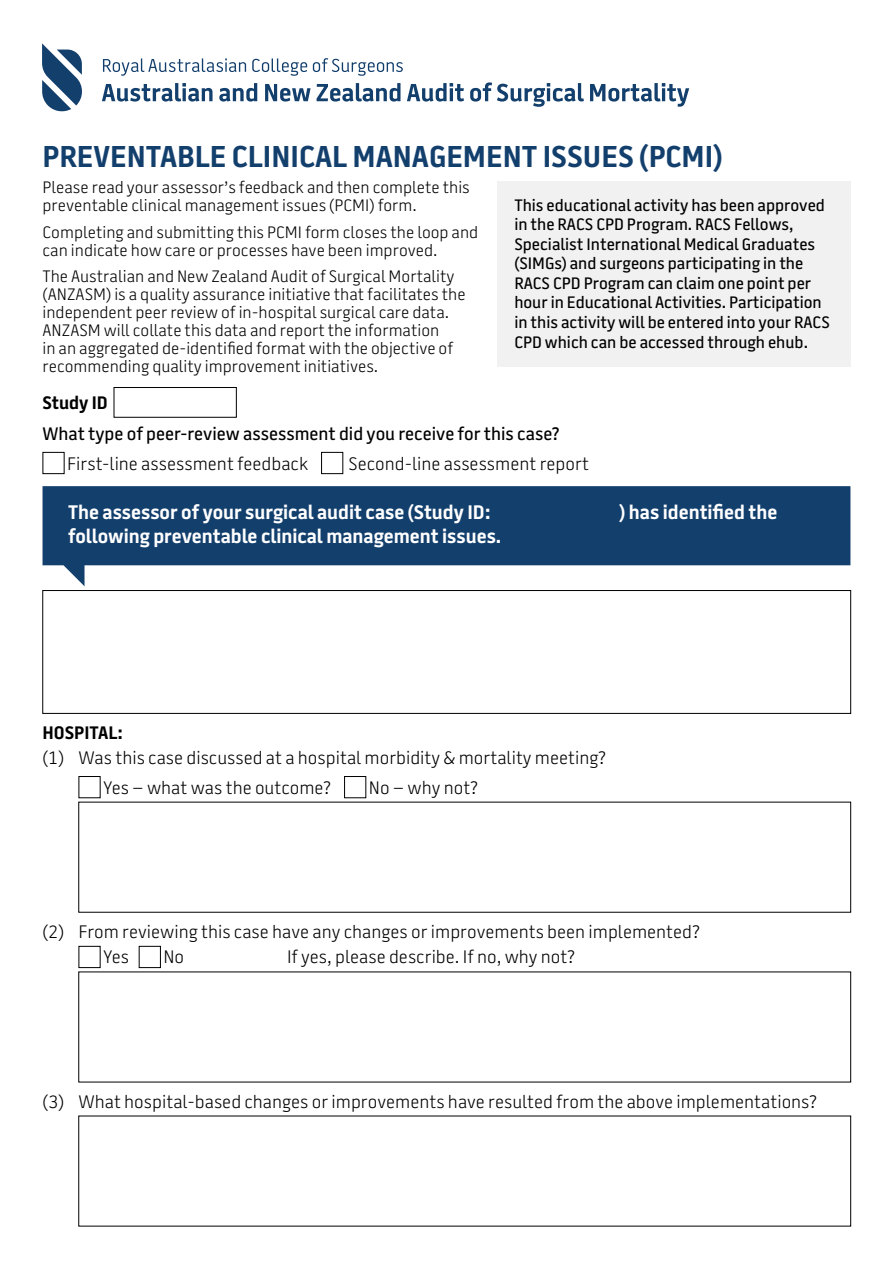
<style>
.page{position:relative;width:893px;height:1263px;background:#fff}
.page>*{position:absolute;margin:0;border:0;box-sizing:border-box;transform-origin:0 0}
.t1{font:700 30px "Battersea SANS";color:#133f6d}
.t2{font:700 19.5px "Battersea SANS";color:#fff}
.t3{font:300 18px/29.5px "Battersea SANS";color:#000}
.t4{font:500 18px "Battersea SANS";color:#000}
.t5{font:700 18px "Battersea SANS";color:#000}
.t6{font:300 16.5px/18px "Battersea SANS";color:#000}
.t7{font:500 16.5px/19.5px "Battersea SANS";color:#000}
</style>
<div class="page">
<div style="left:114px;top:387px;width:123px;height:30px;border:1px solid #000"></div>
<div style="left:43px;top:452px;width:22px;height:22px;border:1px solid #000"></div>
<div style="left:321px;top:452px;width:22px;height:22px;border:1px solid #000"></div>
<svg style="left:43px;top:486px;width:807px;height:100px;fill:#133f6d"></svg>
<div style="left:494px;top:497px;width:123px;height:30px;background:#133f6d"></div>
<div style="left:43px;top:590px;width:808px;height:124px;border:1px solid #000"></div>
<div style="left:344px;top:776px;width:22px;height:22px;border:1px solid #000"></div>
<div style="left:79px;top:946px;width:22px;height:22px;border:1px solid #000"></div>
<div style="left:139px;top:946px;width:22px;height:22px;border:1px solid #000"></div>
<svg style="left:103px;top:58px;width:143px;height:18px"></svg>
<svg style="left:252px;top:58px;width:55px;height:18px"></svg>
<svg style="left:313px;top:58px;width:90px;height:18px"></svg>
<svg style="left:42px;top:43px;width:40px;height:69px"></svg>
<svg style="left:102px;top:83px;width:111px;height:19px"></svg>
<svg style="left:219px;top:83px;width:38px;height:19px"></svg>
<svg style="left:265px;top:84px;width:46px;height:18px"></svg>
<svg style="left:317px;top:83px;width:83px;height:19px"></svg>
<svg style="left:407px;top:83px;width:57px;height:19px"></svg>
<svg style="left:470px;top:82px;width:114px;height:25px"></svg>
<svg style="left:590px;top:83px;width:99px;height:24px"></svg>
<div style="left:497px;top:182px;width:353px;height:185px;background:#f1f1f2"></div>
<h1 class="t1" style="left:43px;top:136px;width:682px">PREVENTABLE CLINICAL MANAGEMENT ISSUES (PCMI)</h1>
<p class="t6" style="left:43px;top:179px;width:429px">Please read your assessor’s feedback and then complete this preventable clinical management issues (PCMI) form.</p>
<p class="t6" style="left:43px;top:223px;width:437px">Completing and submitting this PCMI form closes the loop and can indicate how care or processes have been improved.</p>
<p class="t6" style="left:43px;top:268px;width:425px">The Australian and New Zealand Audit of Surgical Mortality (ANZASM) is a quality assurance initiative that facilitates the independent peer review of in-hospital surgical care data.<br>ANZASM will collate this data and report the information<br>in an aggregated de-identified format with the objective of recommending quality improvement initiatives.</p>
<p class="t5" style="left:43px;top:390px;width:67px">Study ID</p>
<p class="t4" style="left:43px;top:421px;width:519px">What type of peer-review assessment did you receive for this case?</p>
<p class="t3" style="left:67px;top:449px;width:242px">First-line assessment feedback</p>
<p class="t3" style="left:349px;top:449px;width:242px">Second-line assessment report</p>
<p class="t2" style="left:68px;top:499px;width:424px">The assessor of your surgical audit case (Study ID:</p>
<p class="t2" style="left:619px;top:499px;width:159px">) has identified the</p>
<p class="t2" style="left:68px;top:523px;width:435px">following preventable clinical management issues.</p>
<p class="t7" style="left:514px;top:196px;width:317px">This educational activity has been approved in the RACS CPD Program. RACS Fellows, Specialist International Medical Graduates (SIMGs) and surgeons participating in the RACS CPD Program can claim one point per hour in Educational Activities. Participation in this activity will be entered into your RACS CPD which can be accessed through ehub.</p>
<p class="t5" style="left:43px;top:720px;width:82px">HOSPITAL:</p>
<p class="t3" style="left:103px;top:743px;width:504px;text-indent:-61px">(1) Was this case discussed at a hospital morbidity &amp; mortality meeting?<br>Yes – what was the outcome?</p>
<p class="t3" style="left:369px;top:773px;width:111px">No – why not?</p>
<p class="t3" style="left:103px;top:919px;width:598px;line-height:25.5px;text-indent:-61px">(2) From reviewing this case have any changes or improvements been implemented?<br>Yes</p>
<p class="t3" style="left:163px;top:943px;width:22px">No</p>
<p class="t3" style="left:287px;top:943px;width:290px">If yes, please describe. If no, why not?</p>
<p class="t3" style="left:43px;top:1087px;width:776px">(3) What hospital-based changes or improvements have resulted from the above implementations?</p>
</div>
